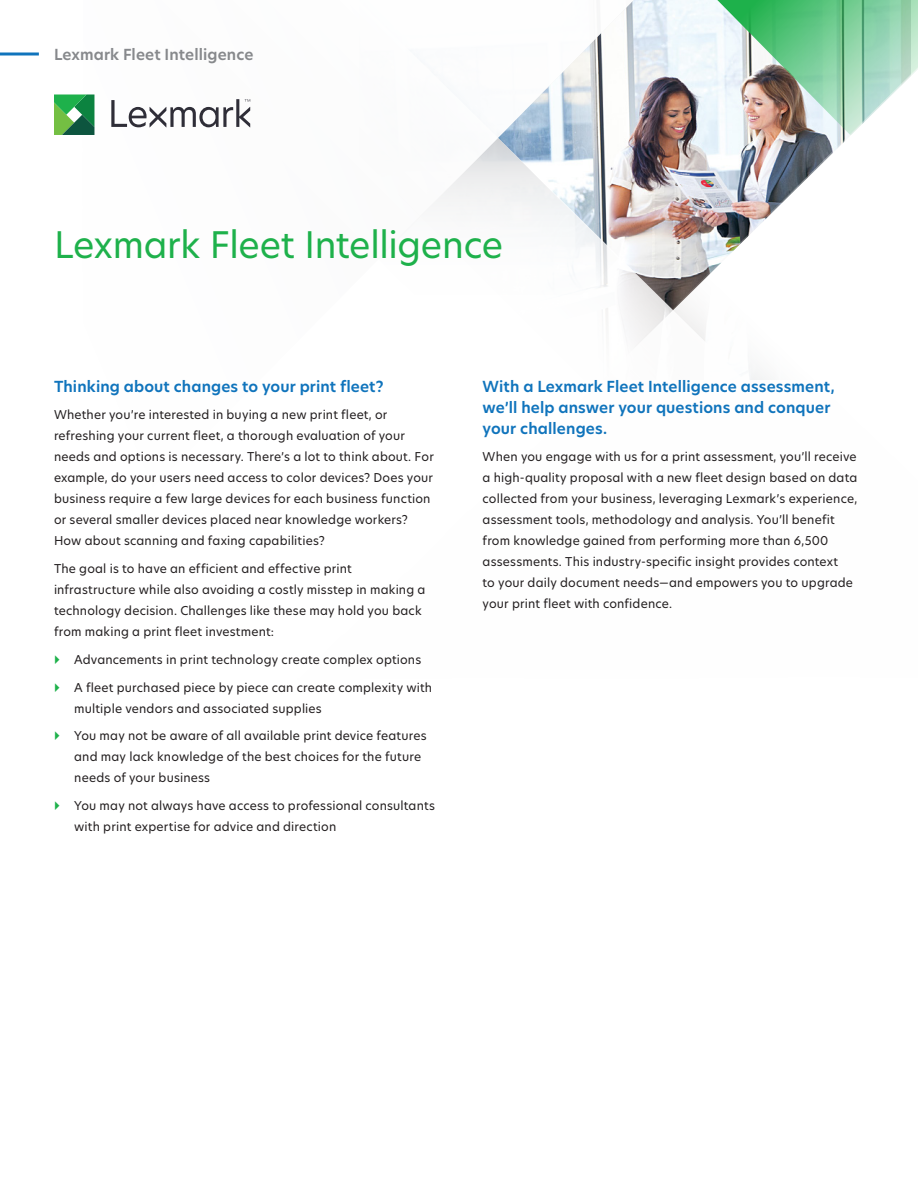
<style>
.page{position:relative;width:918px;height:1188px;background:#fff}
.page>*{position:absolute;margin:0;border:0;box-sizing:border-box;transform-origin:0 0}
.Title_Header{font:36px "TP Hero";letter-spacing:-.01em;color:#1eb14b}
.Body_header_-_level{font:600 15px/21px "TP Hero";letter-spacing:.01em;color:#1074bc}
.Document_label{font:600 15px "TP Hero";letter-spacing:.005em;color:#87898c}
.Body_Copy{font:12px/21px "TP Hero";letter-spacing:.015em;color:#231f20}
</style>
<div class="page">
<svg style="left:710px;top:0;width:208px;height:49px;background:#7bcc98"></svg>
<svg style="left:94px;top:0;width:616px;height:135px"></svg>
<svg style="left:0;top:52px;width:39px;height:4px"></svg>
<svg style="left:111px;top:99px;width:139px;height:28px"></svg>
<svg style="left:54px;top:94px;width:40px;height:41px;background:#3f9c55"></svg>
<svg style="left:295px;top:53px;width:623px;height:327px"></svg>
<p class="Document_label" style="left:54px;top:44px;width:201px">Lexmark Fleet Intelligence</p>
<p class="Title_Header" style="left:54px;top:220px;width:451px">Lexmark Fleet Intelligence</p>
<p class="Body_header_-_level" style="left:54px;top:376px;width:331px">Thinking about changes to your print fleet?</p>
<p class="Body_Copy" style="left:54px;top:404px;width:381px">Whether you’re interested in buying a new print fleet, or refreshing your current fleet, a thorough evaluation of your needs and options is necessary. There’s a lot to think about. For example, do your users need access to color devices? Does your business require a few large devices for each business function or several smaller devices placed near knowledge workers?<br>How about scanning and faxing capabilities?</p>
<p class="Body_Copy" style="left:54px;top:558px;width:373px">The goal is to have an efficient and effective print infrastructure while also avoiding a costly misstep in making a technology decision. Challenges like these may hold you back from making a print fleet investment:</p>
<p class="Body_Copy" style="left:74px;top:649px;width:349px">Advancements in print technology create complex options</p>
<p class="Body_Copy" style="left:74px;top:676px;width:359px">A fleet purchased piece by piece can create complexity with multiple vendors and associated supplies</p>
<p class="Body_Copy" style="left:74px;top:725px;width:354px">You may not be aware of all available print device features and may lack knowledge of the best choices for the future needs of your business</p>
<p class="Body_Copy" style="left:74px;top:795px;width:362px">You may not always have access to professional consultants with print expertise for advice and direction</p>
<p class="Body_header_-_level" style="left:483px;top:376px;width:354px">With a Lexmark Fleet Intelligence assessment, we’ll help answer your questions and conquer your challenges.</p>
<p class="Body_Copy" style="left:483px;top:446px;width:376px">When you engage with us for a print assessment, you’ll receive a high-quality proposal with a new fleet design based on data collected from your business, leveraging Lexmark’s experience, assessment tools, methodology and analysis. You’ll benefit from knowledge gained from performing more than 6,500 assessments. This industry-specific insight provides context<br>to your daily document needs—and empowers you to upgrade your print fleet with confidence.</p>
</div>
